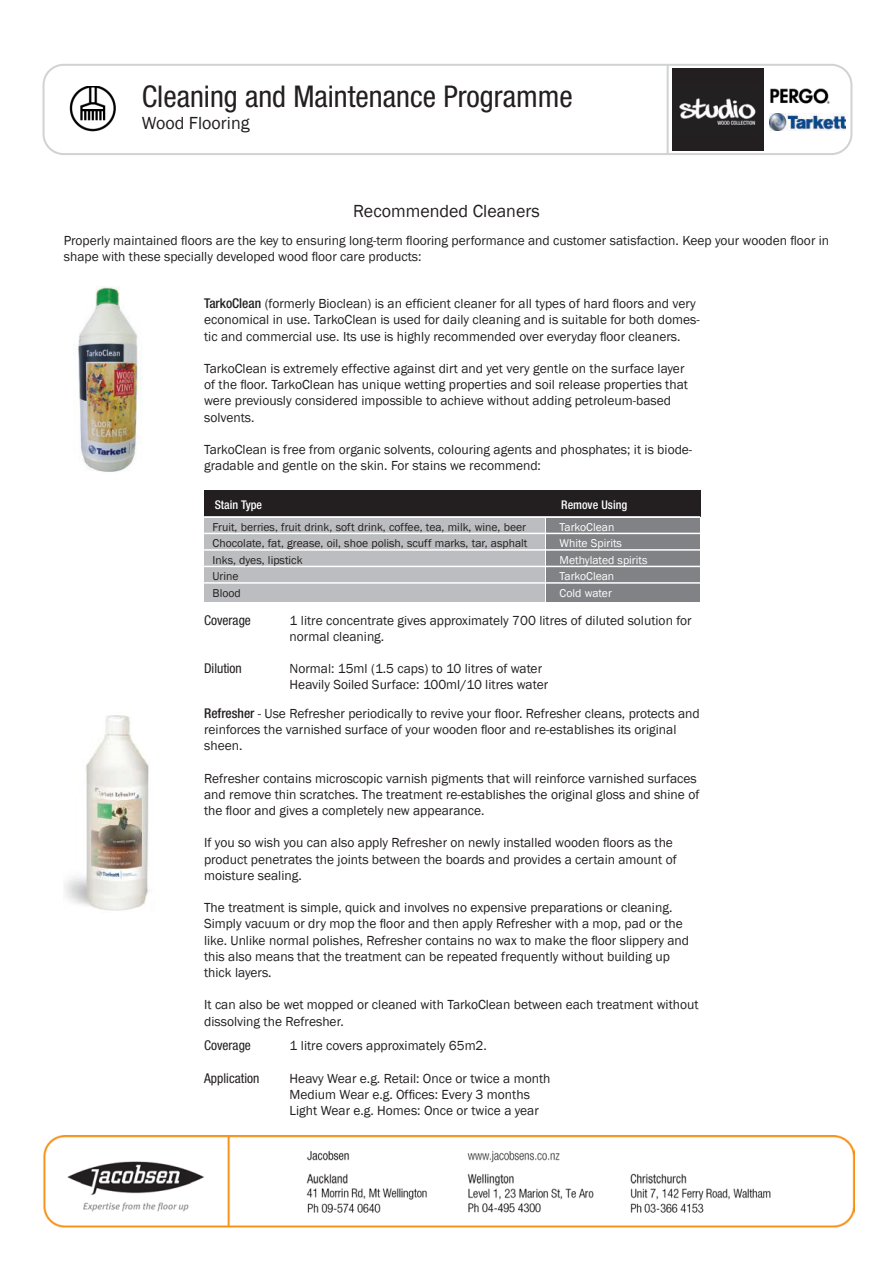
<style>
.page{position:relative;width:893px;height:1263px;background:#fff}
.page>*{position:absolute;margin:0;border:0;box-sizing:border-box;transform-origin:0 0}
.t1{font:condensed 30px "Helvetica Neue";color:#231f20}
.t2{font:18px "Franklin Gothic";color:#231f20}
.t3{font:13.5px/16.2px "Franklin Gothic";color:#231f20}
.t4{font:condensed 13.5px "Helvetica Neue";color:#231f20}
.t5{font:500 condensed 12px "Helvetica Neue";color:#fff}
.t6{font:11.7px "Franklin Gothic";color:#231f20}
.t7{font:11.7px "Franklin Gothic";color:#fff}
.s1{font-family:"Helvetica Neue";font-weight:500;font-stretch:condensed}
</style>
<div class="page">
<img style="left:43px;top:1135px;width:811px;height:92px">
<div style="left:547px;top:519px;width:153px;height:83px;background:#808285"></div>
<div style="left:204px;top:519px;width:341px;height:83px;background:#bcbdc0"></div>
<div style="left:204px;top:490px;width:496px;height:26px;background:#231f20"></div>
<img style="left:78px;top:286px;width:63px;height:186px">
<img style="left:64px;top:715px;width:85px;height:196px">
<hr style="left:204px;top:533px;width:496px;height:1px;background:#fff">
<hr style="left:204px;top:549px;width:496px;height:2px;background:#fff">
<hr style="left:204px;top:566px;width:496px;height:1px;background:#fff">
<hr style="left:204px;top:582px;width:496px;height:2px;background:#fff">
<img style="left:69px;top:86px;width:46px;height:46px">
<hr style="left:667px;top:65px;width:2px;height:89px;background:#d1d2d4">
<div style="left:43px;top:64px;width:809px;height:91px;border:2px solid #d1d2d4;border-radius:20px"></div>
<img style="left:770px;top:88px;width:60px;height:16px">
<img style="left:769px;top:114px;width:76px;height:17px">
<div style="left:672px;top:69px;width:92px;height:82px;background:#231f20"></div>
<img style="left:679px;top:98px;width:77px;height:27px">
<h1 class="t1" style="left:142px;top:79px;width:432px">Cleaning and Maintenance Programme</h1>
<h2 class="t2" style="left:142px;top:112px;width:109px">Wood Flooring</h2>
<h2 class="t2" style="left:353px;top:200px;width:188px">Recommended Cleaners</h2>
<p class="t3" style="left:64px;top:232px;width:767px">Properly maintained floors are the key to ensuring long-term flooring performance and customer satisfaction. Keep your wooden floor in shape with these specially developed wood floor care products:</p>
<p class="t3" style="left:204px;top:296px;width:497px"><span class="s1">TarkoClean</span> (formerly Bioclean) is an efficient cleaner for all types of hard floors and very economical in use. TarkoClean is used for daily cleaning and is suitable for both domes&shy;tic and commercial use. Its use is highly recommended over everyday floor cleaners.</p>
<p class="t3" style="left:204px;top:361px;width:485px">TarkoClean is extremely effective against dirt and yet very gentle on the surface layer of the floor. TarkoClean has unique wetting properties and soil release properties that were previously considered impossible to achieve without adding petroleum-based solvents.</p>
<p class="t3" style="left:204px;top:442px;width:490px">TarkoClean is free from organic solvents, colouring agents and phosphates; it is biode&shy;gradable and gentle on the skin. For stains we recommend:</p>
<p class="t5" style="left:215px;top:497px;width:49px">Stain Type</p>
<p class="t5" style="left:561px;top:497px;width:67px">Remove Using</p>
<p class="t6" style="left:213px;top:519px;width:315px">Fruit, berries, fruit drink, soft drink, coffee, tea, milk, wine, beer</p>
<p class="t7" style="left:560px;top:519px;width:56px">TarkoClean</p>
<p class="t6" style="left:213px;top:536px;width:316px">Chocolate, fat, grease, oil, shoe polish, scuff marks, tar, asphalt</p>
<p class="t7" style="left:560px;top:536px;width:64px">White Spirits</p>
<p class="t6" style="left:213px;top:552px;width:92px">Inks, dyes, lipstick</p>
<p class="t7" style="left:560px;top:552px;width:89px">Methylated spirits</p>
<p class="t6" style="left:213px;top:569px;width:28px">Urine</p>
<p class="t7" style="left:560px;top:569px;width:56px">TarkoClean</p>
<p class="t6" style="left:213px;top:585px;width:30px">Blood</p>
<p class="t7" style="left:560px;top:585px;width:54px">Cold water</p>
<p class="t4" style="left:204px;top:612px;width:48px">Coverage</p>
<p class="t3" style="left:290px;top:612px;width:403px">1 litre concentrate gives approximately 700 litres of diluted solution for normal cleaning.</p>
<p class="t4" style="left:204px;top:660px;width:39px">Dilution</p>
<p class="t3" style="left:290px;top:661px;width:260px">Normal: 15ml (1.5 caps) to 10 litres of water<br>Heavily Soiled Surface: 100ml/10 litres water</p>
<p class="t3" style="left:204px;top:705px;width:497px"><span class="s1">Refresher</span> - Use Refresher periodically to revive your floor. Refresher cleans, protects and reinforces the varnished surface of your wooden floor and re-establishes its original sheen.</p>
<p class="t3" style="left:204px;top:770px;width:497px">Refresher contains microscopic varnish pigments that will reinforce varnished surfaces and remove thin scratches. The treatment re-establishes the original gloss and shine of the floor and gives a completely new appearance.</p>
<p class="t3" style="left:204px;top:835px;width:474px">If you so wish you can also apply Refresher on newly installed wooden floors as the product penetrates the joints between the boards and provides a certain amount of moisture sealing.</p>
<p class="t3" style="left:204px;top:900px;width:487px">The treatment is simple, quick and involves no expensive preparations or cleaning.<br>Simply vacuum or dry mop the floor and then apply Refresher with a mop, pad or the like. Unlike normal polishes, Refresher contains no wax to make the floor slippery and this also means that the treatment can be repeated frequently without building up thick layers.</p>
<p class="t3" style="left:204px;top:997px;width:496px">It can also be wet mopped or cleaned with TarkoClean between each treatment without dissolving the Refresher.</p>
<p class="t4" style="left:204px;top:1038px;width:48px">Coverage</p>
<p class="t3" style="left:290px;top:1038px;width:199px">1 litre covers approximately 65m2.</p>
<p class="t4" style="left:204px;top:1070px;width:57px">Application</p>
<p class="t3" style="left:290px;top:1070px;width:262px">Heavy Wear e.g. Retail: Once or twice a month<br>Medium Wear e.g. Offices: Every 3 months<br>Light Wear e.g. Homes: Once or twice a year</p>
</div>
